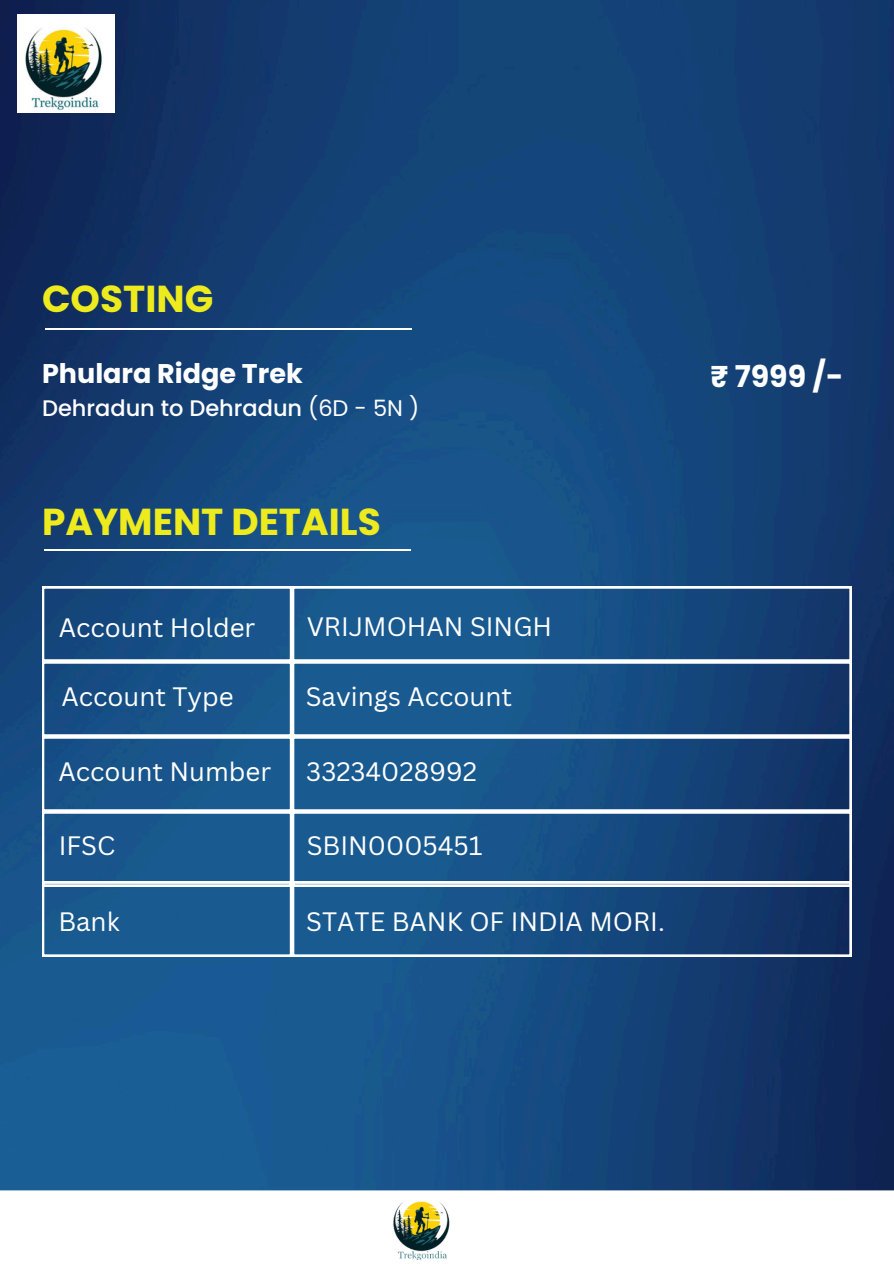
<style>
.page{position:relative;width:894px;height:1264px;background:#fff}
.page>*{position:absolute;margin:0;border:0;box-sizing:border-box;transform-origin:0 0}
.t1{font:700 37.5px "Poppins";color:#edeb1d}
.t2{font:700 30px "Poppins";color:#fff}
.t3{font:700 27px "Poppins";color:#fff}
.t4{font:25.95px "Canva Sans";color:#fff}
.t5{font:500 22.5px "Poppins";color:#fff}
.s1{font-weight:400}
</style>
<div class="page">
<img style="left:0;top:0;width:893px;height:1190px">
<hr style="left:45px;top:328px;width:366px;height:1px;background:#fff">
<img style="left:18px;top:14px;width:97px;height:98px">
<hr style="left:45px;top:549px;width:365px;height:1px;background:#fff">
<svg style="left:42px;top:586px;width:809px;height:370px;background:#275b8d"></svg>
<img style="left:393px;top:1201px;width:57px;height:58px">
<p class="t1" style="left:42px;top:272px;width:173px">COSTING</p>
<h4 class="t3" style="left:42px;top:354px;width:262px">Phulara Ridge Trek</h4>
<p class="t5" style="left:42px;top:392px;width:378px">Dehradun to Dehradun <span class="s1">(6D - 5N )</span></p>
<p class="t1" style="left:42px;top:495px;width:340px">PAYMENT DETAILS</p>
<h1 class="t4" style="left:59px;top:609px;width:198px">Account Holder</h1>
<p class="t4" style="left:306px;top:608px;width:247px">VRIJMOHAN SINGH</p>
<h3 class="t4" style="left:61px;top:678px;width:174px">Account Type</h3>
<h5 class="t4" style="left:305px;top:678px;width:208px">Savings Account</h5>
<h5 class="t4" style="left:58px;top:753px;width:214px">Account Number</h5>
<h5 class="t4" style="left:306px;top:753px;width:172px">33234028992</h5>
<h3 class="t4" style="left:59px;top:827px;width:58px">IFSC</h3>
<h3 class="t4" style="left:306px;top:827px;width:177px">SBIN0005451</h3>
<h5 class="t4" style="left:58px;top:902px;width:63px">Bank</h5>
<h5 class="t4" style="left:306px;top:903px;width:360px">STATE BANK OF INDIA MORI.</h5>
<h2 class="t2" style="left:710px;top:355px;width:135px">₹ 7999 /-</h2>
</div>
